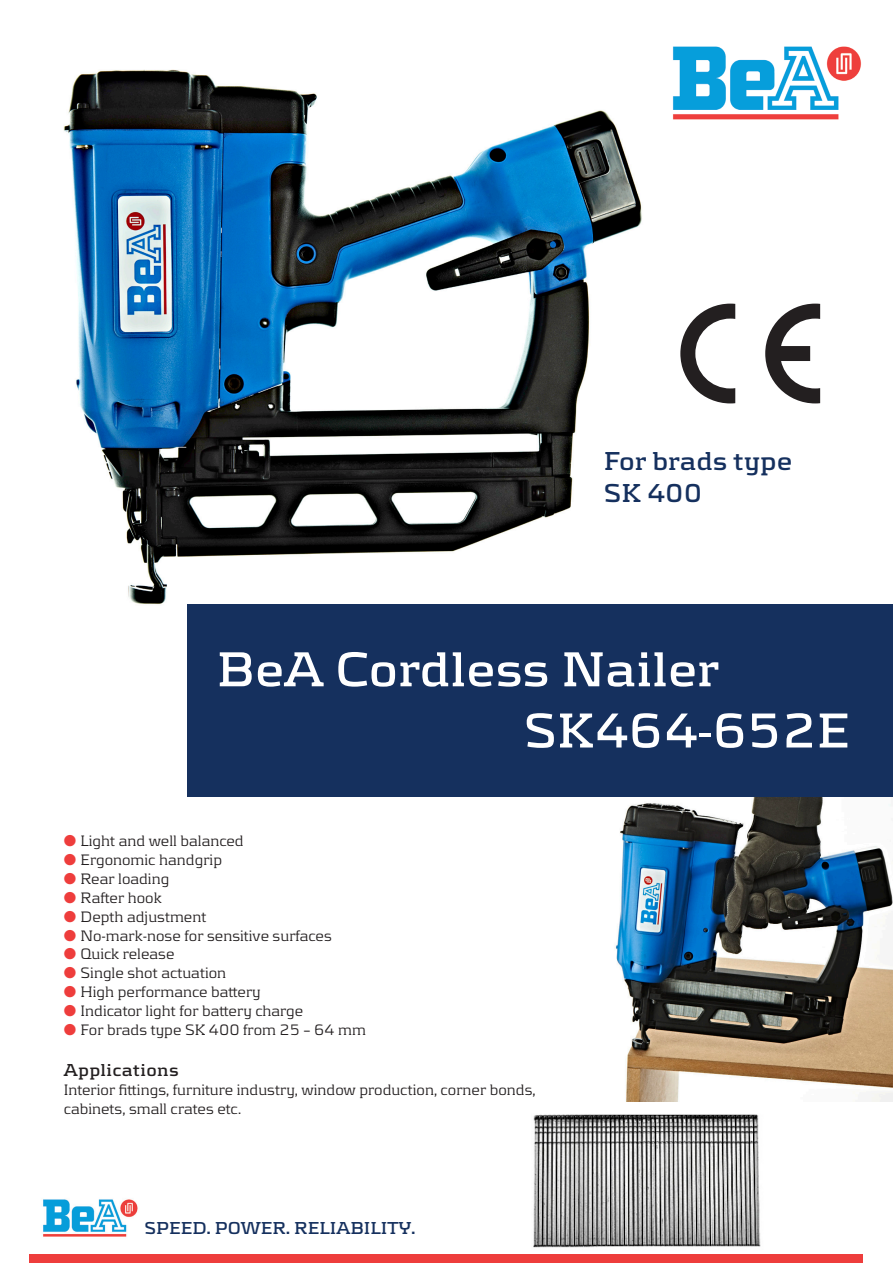
<style>
.page{position:relative;width:893px;height:1263px;background:#fff}
.page>*{position:absolute;margin:0;border:0;box-sizing:border-box;transform-origin:0 0}
.t1{font:700 51px "Be A";color:#fff}
.t2{font:700 27px/32.4px "Be A";color:#15305e}
.t3{font:700 18px "Be A";color:#15305e}
.Bodycopy{font:700 18px "Be A";letter-spacing:.02em;color:#231f20}
.Bodycopy-2{font:15.75px "Be A";color:#231f20}
.s1{color:#ee3d3c}
</style>
<div class="page">
<img style="left:533px;top:1101px;width:228px;height:147px">
<img style="left:63px;top:69px;width:579px;height:535px">
<img style="left:571px;top:796px;width:322px;height:305px">
<div style="left:30px;top:1254px;width:833px;height:9px;background:#ee3d3c"></div>
<img style="left:672px;top:46px;width:190px;height:74px">
<div style="left:187px;top:604px;width:706px;height:192px;background:#15305e"></div>
<img style="left:43px;top:1199px;width:95px;height:38px">
<svg style="left:680px;top:304px;width:140px;height:99px"></svg>
<p class="t2" style="left:604px;top:444px;width:190px">For brads type<br>SK 400</p>
<p class="t1" style="left:217px;top:639px;width:504px">BeA Cordless Nailer</p>
<p class="t1" style="left:524px;top:701px;width:327px">SK464-652E</p>
<p class="Bodycopy-2" style="left:64px;top:831px;width:181px"><span class="s1">●</span> Light and well balanced</p>
<p class="Bodycopy-2" style="left:64px;top:850px;width:160px"><span class="s1">●</span> Ergonomic handgrip</p>
<p class="Bodycopy-2" style="left:64px;top:869px;width:107px"><span class="s1">●</span> Rear loading</p>
<p class="Bodycopy-2" style="left:64px;top:888px;width:99px"><span class="s1">●</span> Rafter hook</p>
<p class="Bodycopy-2" style="left:64px;top:907px;width:144px"><span class="s1">●</span> Depth adjustment</p>
<p class="Bodycopy-2" style="left:64px;top:926px;width:269px"><span class="s1">●</span> No-mark-nose for sensitive surfaces</p>
<p class="Bodycopy-2" style="left:64px;top:945px;width:112px"><span class="s1">●</span> Quick release</p>
<p class="Bodycopy-2" style="left:64px;top:964px;width:164px"><span class="s1">●</span> Single shot actuation</p>
<p class="Bodycopy-2" style="left:64px;top:983px;width:199px"><span class="s1">●</span> High performance battery</p>
<p class="Bodycopy-2" style="left:64px;top:1002px;width:241px"><span class="s1">●</span> Indicator light for battery charge</p>
<p class="Bodycopy-2" style="left:64px;top:1020px;width:304px"><span class="s1">●</span> For brads type SK 400 from 25 – 64 mm</p>
<p class="Bodycopy" style="left:64px;top:1060px;width:117px">Applications</p>
<p class="Bodycopy-2" style="left:64px;top:1081px;width:473px">Interior fittings, furniture industry, window production, corner bonds,</p>
<p class="Bodycopy-2" style="left:64px;top:1100px;width:179px">cabinets, small crates etc.</p>
<p class="t3" style="left:145px;top:1217px;width:272px">SPEED. POWER. RELIABILITY.</p>
</div>
